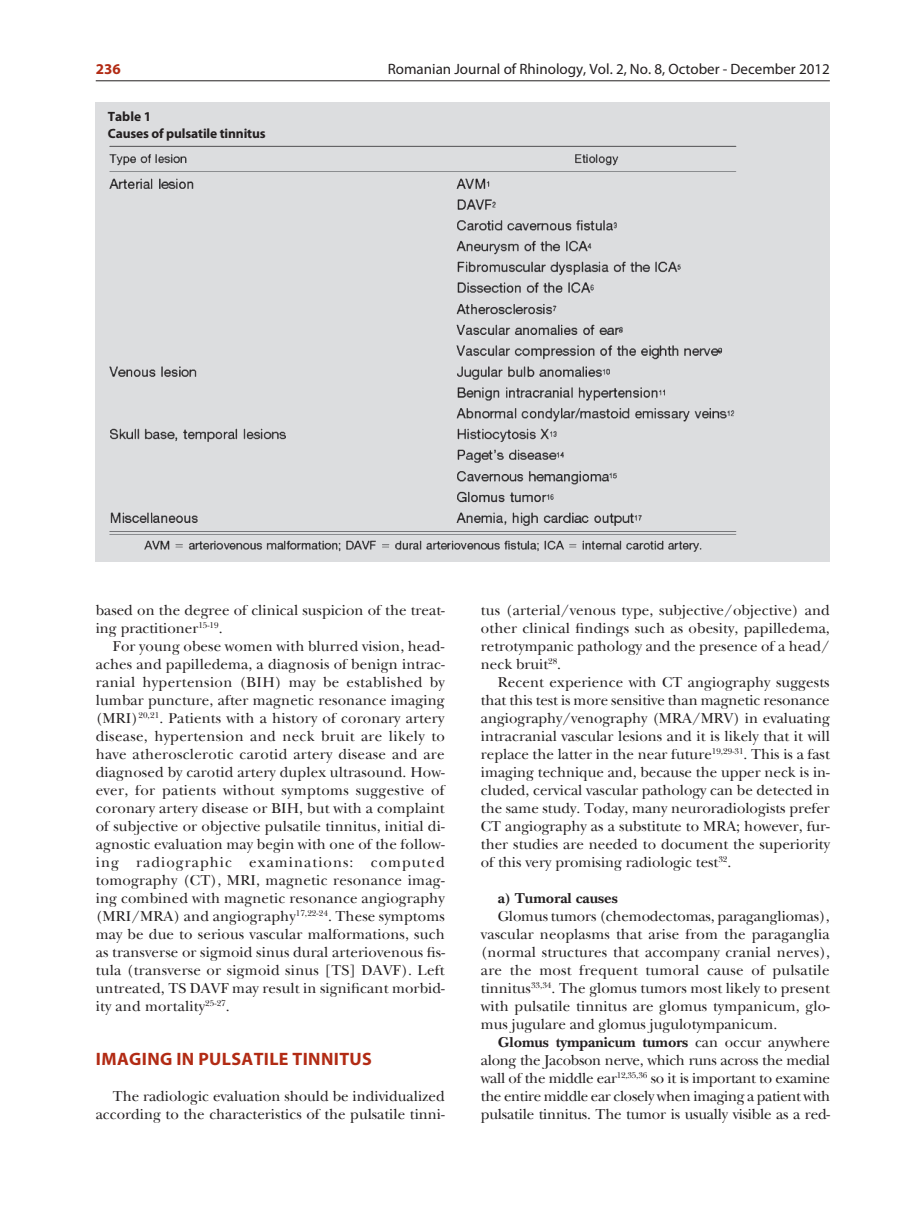
<style>
.page{position:relative;width:915px;height:1212px;background:#fff}
.page>*{position:absolute;margin:0;border:0;box-sizing:border-box;transform-origin:0 0}
.t1{font:700 18px "Myriad Pro";letter-spacing:.02em;color:#b22b14}
.t2{font:15px/18px "Baskerville Std RO";color:#231f20;text-align:justify}
.t3{font:15px "Myriad Pro";color:#231f20}
.t4{font:700 15px "Baskerville Std RO";color:#231f20}
.t5{font:700 15px "Myriad Pro";color:#b22b14}
.t6{font:700 13.5px/16.5px "Myriad Pro";letter-spacing:-.01em;color:#231f20}
.s1{font-weight:700}
</style>
<div class="page">
<hr style="left:96px;top:80px;width:733px;height:1px;background:#231f20">
<div style="left:96px;top:102px;width:733px;height:459px;background:#dcdddf"></div>
<img style="left:109px;top:145px;width:628px;height:407px">
<p class="t5" style="left:96px;top:61px;width:26px">236</p>
<p class="t3" style="left:387px;top:61px;width:443px">Romanian Journal of Rhinology, Vol. 2, No. 8, October - December 2012</p>
<p class="t6" style="left:108px;top:109px;width:159px">Table 1<br>Causes of pulsatile tinnitus</p>
<p class="t2" style="left:96px;top:602px;width:350px">based on the degree of clinical suspicion of the treat&shy;ing practitioner<sup>15-19</sup>.</p>
<p class="t2" style="left:96px;top:638px;width:350px;text-indent:17px">For young obese women with blurred vision, head&shy;aches and papilledema, a diagnosis of benign intrac&shy;ranial hypertension (BIH) may be established by lumbar puncture, after magnetic resonance imaging (MRI)<sup>20,21</sup>. Patients with a history of coronary artery disease, hypertension and neck bruit are likely to have atherosclerotic carotid artery disease and are diagnosed by carotid artery duplex ultrasound. How&shy;ever, for patients without symptoms suggestive of coronary artery disease or BIH, but with a complaint of subjective or objective pulsatile tinnitus, initial di&shy;agnostic evaluation may begin with one of the follow&shy;ing radiographic examinations: computed tomography (CT), MRI, magnetic resonance imag&shy;ing combined with magnetic resonance angiography (MRI/MRA) and angiography<sup>17,22-24</sup>. These symptoms may be due to serious vascular malformations, such as transverse or sigmoid sinus dural arteriovenous fis&shy;tula (transverse or sigmoid sinus [TS] DAVF). Left untreated, TS DAVF may result in significant morbid&shy;ity and mortality<sup>25-27</sup>.</p>
<p class="t1" style="left:96px;top:1049px;width:277px">IMAGING IN PULSATILE TINNITUS</p>
<p class="t2" style="left:96px;top:1088px;width:350px;text-align:right">The radiologic evaluation should be individualized according to the characteristics of the pulsatile tinni-</p>
<p class="t2" style="left:480px;top:602px;width:350px">tus (arterial/venous type, subjective/objective) and other clinical findings such as obesity, papilledema, retrotympanic pathology and the presence of a head/ neck bruit<sup>28</sup>.</p>
<p class="t2" style="left:480px;top:674px;width:350px;text-indent:17px">Recent experience with CT angiography suggests that this test is more sensitive than magnetic resonance angiography/venography (MRA/MRV) in evaluating intracranial vascular lesions and it is likely that it will replace the latter in the near future<sup>19,29-31</sup>. This is a fast imaging technique and, because the upper neck is in&shy;cluded, cervical vascular pathology can be detected in the same study. Today, many neuroradiologists prefer CT angiography as a substitute to MRA; however, fur&shy;ther studies are needed to document the superiority of this very promising radiologic test<sup>32</sup>.</p>
<p class="t4" style="left:497px;top:890px;width:121px">a) Tumoral causes</p>
<p class="t2" style="left:480px;top:908px;width:350px;text-indent:17px">Glomus tumors (chemodectomas, paragangliomas), vascular neoplasms that arise from the paraganglia (normal structures that accompany cranial nerves), are the most frequent tumoral cause of pulsatile tinnitus<sup>33,34</sup>. The glomus tumors most likely to present with pulsatile tinnitus are glomus tympanicum, glo&shy;mus jugulare and glomus jugulotympanicum.</p>
<p class="t2" style="left:480px;top:1034px;width:350px;text-indent:17px"><span class="s1">Glomus tympanicum tumors</span> can occur anywhere along the Jacobson nerve, which runs across the medial wall of the middle ear<sup>12,35,36</sup> so it is important to examine the entire middle ear closely when imaging a patient with pulsatile tinnitus. The tumor is usually visible as a red-</p>
</div>
